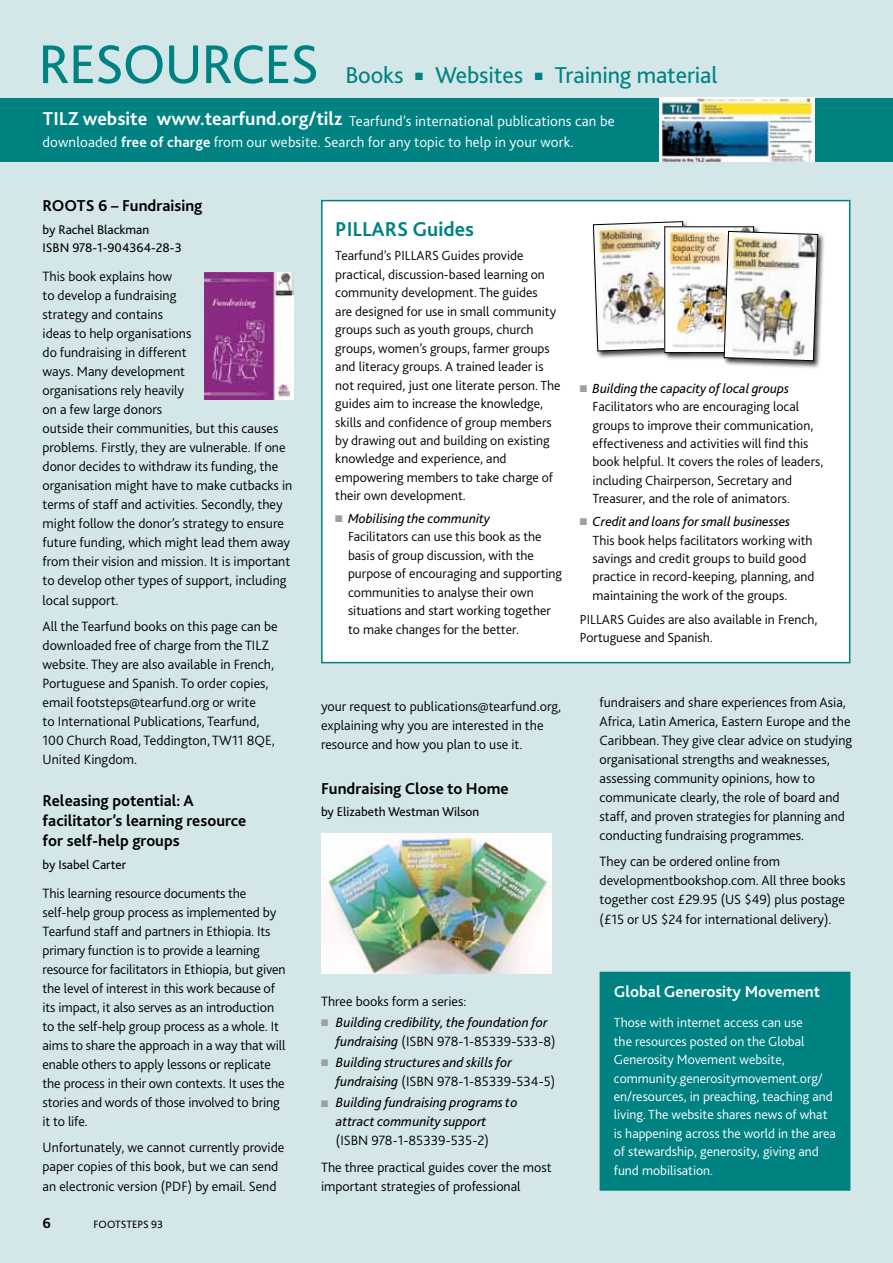
<style>
.page{position:relative;width:893px;height:1263px;background:#fff}
.page>*{position:absolute;margin:0;border:0;box-sizing:border-box;transform-origin:0 0}
.t1{font:57px "Bliss 2";letter-spacing:-.02em;color:#008283}
.t2{font:24px "Bliss 2";letter-spacing:-.005em;color:#008283}
.t3{font:700 21px "Bliss 2";color:#008283}
.t4{font:700 19.5px "Bliss 2";color:#fff}
.t5{font:700 16.5px/20.2px "Bliss 2";color:#000}
.t6{font:700 16.5px "Bliss 2";color:#fff}
.t7{font:300 15px/21px "Bliss 2";letter-spacing:.01em;color:#fff}
.t8{font:700 15px "Bliss 2";color:#000}
.t9{font:300 14.1px/19px "Bliss 2";color:#000}
.t10{font:italic 14.1px/19px "Bliss 2";color:#000}
.t11{font:300 13.8px/18.5px "Bliss 2";color:#000}
.t12{font:300 13.8px/18.5px "Bliss 2";color:#fff}
.t13{font:13.2px/18.6px "Bliss 2";color:#000}
.t14{font:11.1px "Bliss 2";color:#000}
.s1{font-weight:700}
.s2{color:#9d9fa2}
.s3{font-weight:400;font-style:italic}
.s4{font-weight:300;font-style:normal}
</style>
<div class="page">
<div style="left:0;top:0;width:892px;height:1263px;background:#d4e7e8"></div>
<div style="left:0;top:98px;width:892px;height:64px;background:#008283"></div>
<img style="left:659px;top:98px;width:155px;height:64px">
<div style="left:322px;top:201px;width:528px;height:462px;background:#fff"></div>
<div style="left:321px;top:200px;width:529px;height:463px;border:2px solid #008283"></div>
<img style="left:204px;top:273px;width:89px;height:126px">
<div style="left:592px;top:220px;width:103px;height:139px;background:#000;opacity:.75"></div>
<img style="left:593px;top:221px;width:94px;height:130px">
<img style="left:321px;top:833px;width:230px;height:141px">
<div style="left:663px;top:225px;width:98px;height:135px;background:#000;opacity:.75"></div>
<img style="left:667px;top:229px;width:85px;height:122px">
<div style="left:723px;top:230px;width:102px;height:138px;background:#000;opacity:.75"></div>
<img style="left:724px;top:231px;width:94px;height:130px">
<div style="left:600px;top:972px;width:250px;height:218px;background:#008283"></div>
<h1 class="t1" style="left:38px;top:29px;width:251px">Resources</h1>
<h2 class="t2" style="left:345px;top:60px;width:60px">Books</h2>
<h2 class="t2" style="left:415px;top:60px;width:109px">■ Websites</h2>
<h2 class="t2" style="left:535px;top:60px;width:184px">■ Training material</h2>
<h3 class="t4" style="left:43px;top:106px;width:301px">TILZ website www.tearfund.org/tilz</h3>
<p class="t7" style="left:43px;top:110px;width:574px;text-indent:307px">Tearfund’s international publications can be downloaded <span class="s1">free of charge</span> from our website. Search for any topic to help in your work.</p>
<p class="t5" style="left:43px;top:195px;width:162px">ROOTS 6 – Fundraising</p>
<p class="t13" style="left:43px;top:220px;width:141px">by Rachel Blackman<br>ISBN 978-1-904364-28-3</p>
<p class="t9" style="left:43px;top:266px;width:251px">This book explains how<br>to develop a fundraising<br>strategy and contains<br>ideas to help organisations<br>do fundraising in different<br>ways. Many development<br>organisations rely heavily<br>on a few large donors<br>outside their communities, but this causes problems. Firstly, they are vulnerable. If one donor decides to withdraw its funding, the organisation might have to make cutbacks in terms of staff and activities. Secondly, they might follow the donor’s strategy to ensure future funding, which might lead them away from their vision and mission. It is important to develop other types of support, including local support.</p>
<p class="t9" style="left:43px;top:616px;width:237px">All the Tearfund books on this page can be downloaded free of charge from the TILZ website. They are also available in French, Portuguese and Spanish. To order copies, email footsteps@tearfund.org or write<br>to International Publications, Tearfund, 100 Church Road, Teddington, TW11 8QE, United Kingdom.</p>
<p class="t5" style="left:43px;top:790px;width:205px">Releasing potential: A facilitator’s learning resource for self-help groups</p>
<p class="t13" style="left:43px;top:855px;width:85px">by Isabel Carter</p>
<p class="t9" style="left:43px;top:883px;width:245px">This learning resource documents the self-help group process as implemented by Tearfund staff and partners in Ethiopia. Its primary function is to provide a learning resource for facilitators in Ethiopia, but given the level of interest in this work because of its impact, it also serves as an introduction to the self-help group process as a whole. It aims to share the approach in a way that will enable others to apply lessons or replicate the process in their own contexts. It uses the stories and words of those involved to bring it to life.</p>
<p class="t9" style="left:43px;top:1138px;width:243px">Unfortunately, we cannot currently provide paper copies of this book, but we can send an electronic version (PDF) by email. Send</p>
<p class="t8" style="left:43px;top:1213px;width:10px">6</p>
<p class="t14" style="left:94px;top:1217px;width:71px">FOOTSTEPS 93</p>
<h3 class="t3" style="left:335px;top:216px;width:140px">PI LLARS Guides</h3>
<p class="t11" style="left:335px;top:246px;width:227px">Tearfund’s PILLARS Guides provide practical, discussion-based learning on community development. The guides<br>are designed for use in small community groups such as youth groups, church groups, women’s groups, farmer groups and literacy groups. A trained leader is not required, just one literate person. The guides aim to increase the knowledge, skills and confidence of group members by drawing out and building on existing knowledge and experience, and empowering members to take charge of their own development.</p>
<p class="t11" style="left:348px;top:509px;width:216px;text-indent:-13px"><span class="s2">■</span> <span class="s3">Mobilising the community<br></span>Facilitators can use this book as the basis of group discussion, with the purpose of encouraging and supporting communities to analyse their own situations and start working together to make changes for the better.</p>
<p class="t11" style="left:593px;top:378px;width:232px;text-indent:-13px"><span class="s2">■</span> <span class="s3">Building the capacity of local groups </span>Facilitators who are encouraging local groups to improve their communication, effectiveness and activities will find this book helpful. It covers the roles of leaders, including Chairperson, Secretary and Treasurer, and the role of animators.</p>
<p class="t11" style="left:593px;top:512px;width:223px;text-indent:-13px"><span class="s2">■</span> <span class="s3">Credit and loans for small businesses </span>This book helps facilitators working with savings and credit groups to build good practice in record-keeping, planning, and maintaining the work of the groups.</p>
<p class="t11" style="left:580px;top:610px;width:239px">PILLARS Guides are also available in French,<br>Portuguese and Spanish.</p>
<p class="t9" style="left:321px;top:696px;width:242px">your request to publications@tearfund.org, explaining why you are interested in the resource and how you plan to use it.</p>
<p class="t5" style="left:321px;top:777px;width:189px">Fundraising Close to Home</p>
<p class="t13" style="left:321px;top:802px;width:160px">by Elizabeth Westman Wilson</p>
<p class="t9" style="left:600px;top:692px;width:254px">fundraisers and share experiences from Asia, Africa, Latin America, Eastern Europe and the Caribbean. They give clear advice on studying organisational strengths and weaknesses, assessing community opinions, how to communicate clearly, the role of board and staff, and proven strategies for planning and conducting fundraising programmes.</p>
<p class="t9" style="left:600px;top:852px;width:247px">They can be ordered online from developmentbookshop.com. All three books together cost £29.95 (US $49) plus postage (£15 or US $24 for international delivery).</p>
<p class="t9" style="left:321px;top:991px;width:147px">Three books form a series:</p>
<p class="t10" style="left:336px;top:1012px;width:221px;text-indent:-15px"><span class="s2">■</span> Building credibility, the foundation for fundraising <span class="s4">(ISBN 978-1-85339-533-8)</span></p>
<p class="t10" style="left:336px;top:1052px;width:221px;text-indent:-15px"><span class="s2">■</span> Building structures and skills for fundraising <span class="s4">(ISBN 978-1-85339-534-5)</span></p>
<p class="t10" style="left:336px;top:1093px;width:183px;text-indent:-15px"><span class="s2">■</span> Building fundraising programs to attract community support</p>
<p class="t9" style="left:321px;top:1127px;width:232px;line-height:26.2px;text-indent:15px">(ISBN 978-1-85339-535-2)<br>The three practical guides cover the most</p>
<p class="t9" style="left:321px;top:1176px;width:201px">important strategies of professional</p>
<p class="t6" style="left:614px;top:981px;width:208px">Global Generosity Movement</p>
<p class="t12" style="left:614px;top:1013px;width:223px">Those with internet access can use<br>the resources posted on the Global Generosity Movement website, community.generositymovement.org/ en/resources, in preaching, teaching and living. The website shares news of what is happening across the world in the area of stewardship, generosity, giving and fund mobilisation.</p>
</div>
